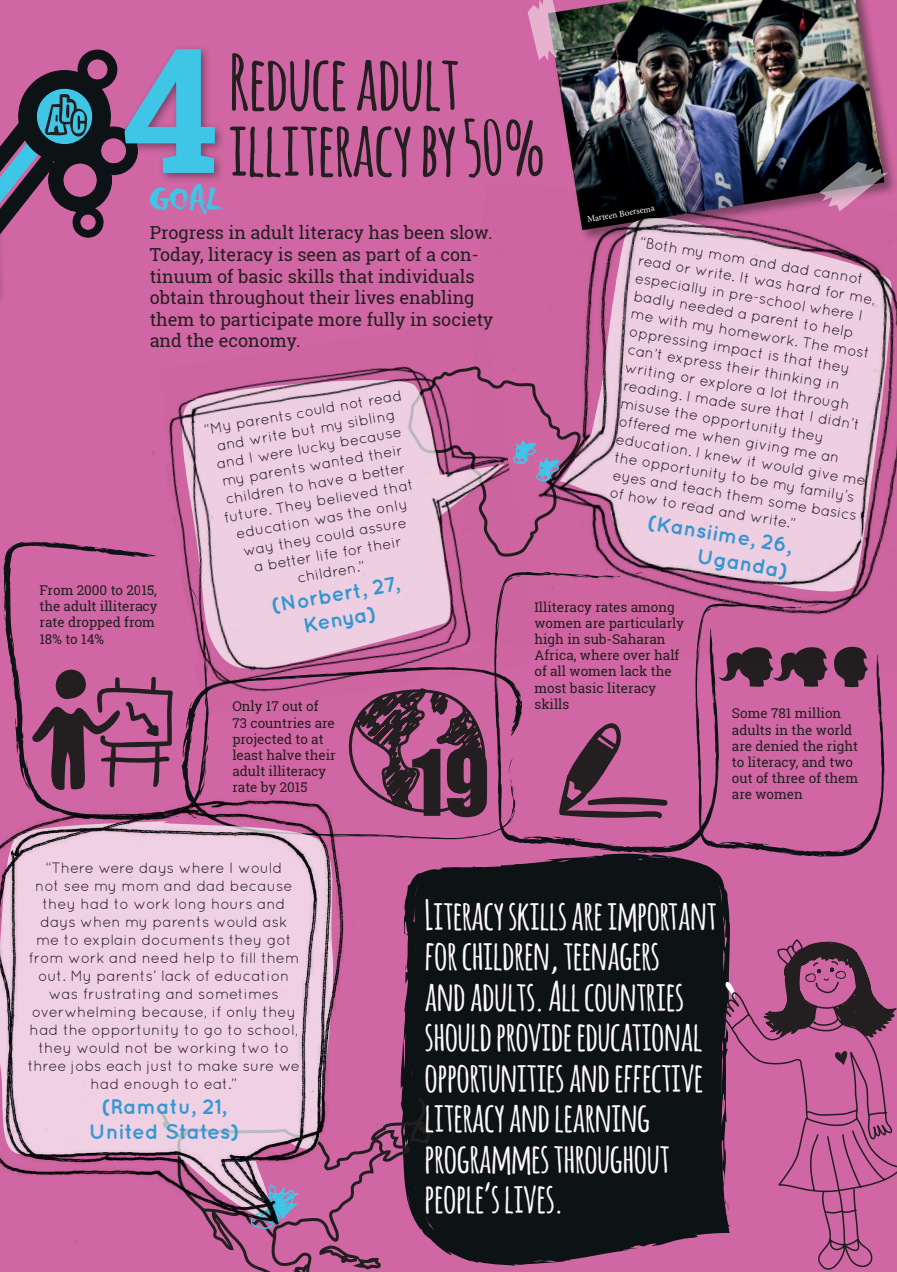
<style>
.page{position:relative;width:897px;height:1272px;background:#d066a3}
.page>*{position:absolute;margin:0;border:0;box-sizing:border-box;transform-origin:0 0}
.t1{font:700 174px "Roboto Slab";color:#3fc5e6}
.t2{font:84.75px "Impact";color:#231f20}
.t3{font:700 75px "Amatic";color:#231f20}
.t4{font:700 40.5px/40.5px "Amatic";color:#fef9fb}
.t5{font:31.5px "Zombie Treats";color:#3fc5e6}
.t6{font:700 21px/25.2px "Quicksand";color:#3498d4;text-align:center}
.t7{font:18px/21.6px "Roboto Slab";color:#231f20}
.t8{font:15px/18px "Quicksand";color:#231f20;text-align:center}
.t9{font:13.5px/16.2px "Roboto Slab";color:#231f20}
.t10{font:9px "Minion Pro";color:#fff}
</style>
<div class="page">
<div style="left:120px;top:44px;width:106px;height:140px;background:#231f20;opacity:.5"></div>
<svg style="left:0;top:49px;width:138px;height:189px"></svg>
<div style="left:546px;top:0;width:351px;height:244px;background:#231f20;opacity:.5"></div>
<img style="left:548px;top:0;width:336px;height:182px">
<div style="left:433px;top:853px;width:297px;height:413px;background:#0d1214"></div>
<svg style="left:695px;top:870px;width:7px;height:3px"></svg>
<svg style="left:664px;top:866px;width:6px;height:2px"></svg>
<svg style="left:625px;top:866px;width:14px;height:1px"></svg>
<svg style="left:524px;top:1252px;width:16px;height:1px"></svg>
<svg style="left:4px;top:542px;width:135px;height:193px"></svg>
<svg style="left:12px;top:675px;width:2px;height:11px"></svg>
<svg style="left:400px;top:839px;width:101px;height:260px"></svg>
<svg style="left:695px;top:673px;width:189px;height:184px"></svg>
<svg style="left:739px;top:842px;width:2px;height:7px"></svg>
<svg style="left:350px;top:718px;width:136px;height:121px"></svg>
<svg style="left:32px;top:586px;width:177px;height:149px"></svg>
<svg style="left:483px;top:819px;width:11px;height:16px"></svg>
<svg style="left:494px;top:673px;width:225px;height:180px"></svg>
<svg style="left:546px;top:837px;width:2px;height:7px"></svg>
<svg style="left:608px;top:844px;width:9px;height:2px"></svg>
<svg style="left:834px;top:673px;width:34px;height:14px"></svg>
<svg style="left:341px;top:1095px;width:92px;height:175px"></svg>
<svg style="left:245px;top:1259px;width:67px;height:13px"></svg>
<svg style="left:722px;top:1233px;width:151px;height:37px"></svg>
<svg style="left:718px;top:936px;width:179px;height:297px"></svg>
<svg style="left:819px;top:162px;width:69px;height:20px"></svg>
<svg style="left:527px;top:0;width:38px;height:61px"></svg>
<img style="left:0;top:735px;width:377px;height:524px">
<img style="left:494px;top:182px;width:403px;height:491px">
<img style="left:139px;top:310px;width:426px;height:408px">
<svg style="left:406px;top:362px;width:176px;height:198px"></svg>
<svg style="left:890px;top:0;width:7px;height:8px"></svg>
<h1 class="t1" style="left:121px;top:-9px;width:99px">4</h1>
<h3 class="t3" style="left:229px;top:29px;width:232px">Reduce adult</h3>
<h3 class="t3" style="left:229px;top:95px;width:316px">illiteracy by 50%</h3>
<h3 class="t5" style="left:150px;top:183px;width:74px">GOAL</h3>
<p class="t10" style="left:586px;top:214px;width:70px;rotate:-10deg">Marteen Boersema</p>
<p class="t8" style="left:642px;top:232px;width:228px;rotate:10deg">“Both my mom and dad cannot</p>
<p class="t7" style="left:150px;top:222px;width:345px">Progress in adult literacy has been slow.<br>Today, literacy is seen as part of a con&shy;tinuum of basic skills that individuals obtain throughout their lives enabling them to participate more fully in society and the economy.</p>
<p class="t8" style="left:640px;top:250px;width:242px;rotate:10deg">read or write. It was hard for me,</p>
<p class="t8" style="left:637px;top:268px;width:232px;rotate:10deg">especially in pre-school where I</p>
<p class="t8" style="left:636px;top:286px;width:224px;rotate:10deg">badly needed a parent to help</p>
<p class="t8" style="left:633px;top:303px;width:244px;rotate:10deg">me with my homework. The most</p>
<p class="t8" style="left:631px;top:321px;width:225px;rotate:10deg">oppressing impact is that they</p>
<p class="t8" style="left:630px;top:339px;width:216px;rotate:10deg">can’t express their thinking in</p>
<p class="t8" style="left:627px;top:357px;width:229px;rotate:10deg">writing or explore a lot through</p>
<p class="t8" style="left:625px;top:375px;width:241px;rotate:10deg">reading. I made sure that I didn’t</p>
<p class="t8" style="left:203px;top:421px;width:202px;rotate:-10deg">“My parents could not read and write but my sibling and I were lucky because my parents wanted their children to have a better future. They believed that education was the only way they could assure<br>a better life for their children.”</p>
<p class="t8" style="left:622px;top:393px;width:208px;rotate:10deg">misuse the opportunity they</p>
<p class="t8" style="left:621px;top:411px;width:225px;rotate:10deg">offered me when giving me an</p>
<p class="t8" style="left:618px;top:429px;width:255px;rotate:10deg">education. I knew it would give me</p>
<p class="t8" style="left:616px;top:447px;width:245px;rotate:10deg">the opportunity to be my family’s</p>
<p class="t8" style="left:615px;top:464px;width:249px;rotate:10deg">eyes and teach them some basics</p>
<p class="t8" style="left:612px;top:482px;width:190px;rotate:10deg">of how to read and write.”</p>
<h3 class="t6" style="left:650px;top:508px;width:148px;text-align:right;rotate:10deg">(Kansiime, 26,<br>Uganda)</h3>
<h3 class="t6" style="left:269px;top:593px;width:131px;rotate:-10deg">(Norbert, 27,<br>Kenya)</h3>
<p class="t9" style="left:39px;top:582px;width:120px">From 2000 to 2015, the adult illiteracy rate dropped from<br>18% to 14%</p>
<p class="t9" style="left:534px;top:598px;width:151px">Illiteracy rates among women are particularly high in sub-Saharan<br>Africa, where over half of all women lack the most basic literacy skills</p>
<p class="t9" style="left:232px;top:698px;width:105px">Only 17 out of<br>73 countries are projected to at least halve their adult illiteracy rate by 2015</p>
<p class="t9" style="left:732px;top:705px;width:128px">Some 781 million adults in the world are denied the right to literacy, and two out of three of them are women</p>
<h2 class="t2" style="left:412px;top:717px;width:80px">19</h2>
<p class="t8" style="left:28px;top:858px;width:274px">“There were days where I would<br>not see my mom and dad because they had to work long hours and days when my parents would ask me to explain documents they got from work and need help to fill them out. My parents’ lack of education was frustrating and sometimes overwhelming because, if only they had the opportunity to go to school, they would not be working two to three jobs each just to make sure we had enough to eat.”</p>
<h3 class="t6" style="left:89px;top:1093px;width:152px">(Ramatu, 21,<br>United States)</h3>
<h3 class="t4" style="left:425px;top:893px;width:293px">Literacy skills are important for children, teenagers<br>and adults. All countries should provide educational opportunities and effective literacy and learning programmes throughout people’s lives.</h3>
</div>
